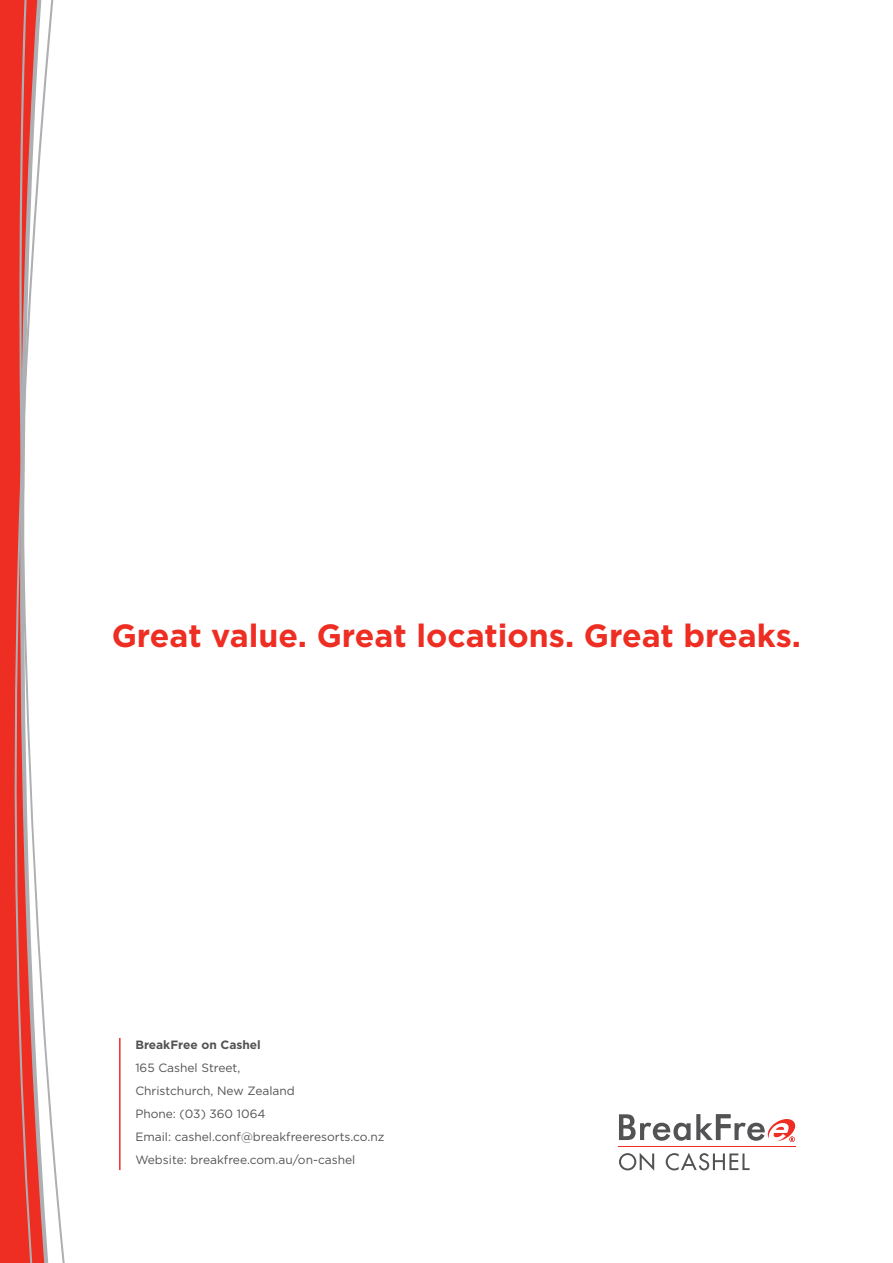
<style>
.page{position:relative;width:893px;height:1263px;background:#fff}
.page>*{position:absolute;margin:0;border:0;box-sizing:border-box;transform-origin:0 0}
.t1{font:700 32.1px "Gotham";color:#ee2e22}
.t2{font:12px/23px "Gotham";color:#535355}
.t3{font:700 12px "Gotham";color:#535355}
</style>
<div class="page">
<div style="left:0;top:0;width:7px;height:1263px;background:#ee2e22"></div>
<svg style="left:7px;top:0;width:58px;height:1263px"></svg>
<svg style="left:10px;top:0;width:48px;height:1263px;fill:#ee2e22"></svg>
<svg style="left:18px;top:0;width:36px;height:1263px"></svg>
<hr style="left:119px;top:1038px;width:2px;height:132px;background:#ee2e22">
<svg style="left:619px;top:1153px;width:131px;height:18px"></svg>
<svg style="left:619px;top:1114px;width:177px;height:28px"></svg>
<hr style="left:619px;top:1146px;width:176px;height:1px;background:#ee2e22">
<h1 class="t1" style="left:112px;top:617px;width:691px">Great value. Great locations. Great breaks.</h1>
<p class="t3" style="left:135px;top:1038px;width:127px">BreakFree on Cashel</p>
<p class="t2" style="left:135px;top:1056px;width:251px">165 Cashel Street,<br>Christchurch, New Zealand<br>Phone: (03) 360 1064<br>Email: cashel.conf@breakfreeresorts.co.nz<br>Website: breakfree.com.au/on-cashel</p>
</div>
